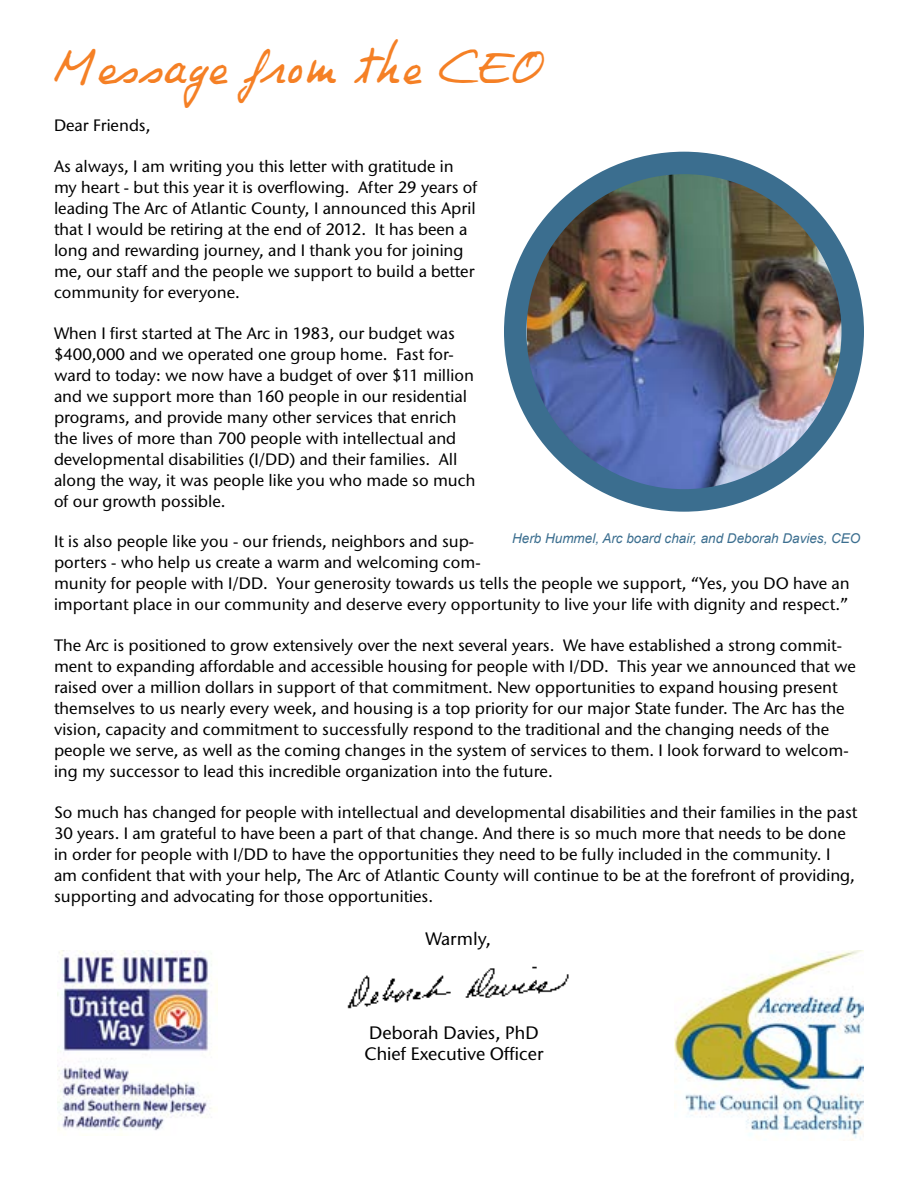
<style>
.page{position:relative;width:918px;height:1188px;background:#fff}
.page>*{position:absolute;margin:0;border:0;box-sizing:border-box;transform-origin:0 0}
.t1{font:39px "Philing";color:#f58025}
.t2{font:500 18px/21.6px "Stone Sans ITC Std";color:#000}
.t3{font:500 16.5px/21px "Stone Sans ITC Std";color:#000}
.t4{font:italic 13.5px "Arial";color:#3b6e8f}
</style>
<div class="page">
<img style="left:527px;top:163px;width:326px;height:336px">
<div style="left:504px;top:152px;width:360px;height:360px;border:22px solid #3b6e8f;border-radius:50%"></div>
<img style="left:347px;top:966px;width:222px;height:43px">
<img style="left:675px;top:950px;width:189px;height:191px">
<img style="left:57px;top:950px;width:161px;height:186px">
<h1 class="t1" style="left:54px;top:47px;width:492px">Message from the CEO</h1>
<p class="t3" style="left:54px;top:115px;width:98px">Dear Friends,</p>
<p class="t3" style="left:54px;top:155px;width:425px">As always, I am writing you this letter with gratitude in my heart - but this year it is overflowing. After 29 years of leading The Arc of Atlantic County, I announced this April that I would be retiring at the end of 2012. It has been a long and rewarding journey, and I thank you for joining me, our staff and the people we support to build a better community for everyone.</p>
<p class="t3" style="left:54px;top:322px;width:423px">When I first started at The Arc in 1983, our budget was $400,000 and we operated one group home. Fast for&shy;ward to today: we now have a budget of over $11 million and we support more than 160 people in our residential programs, and provide many other services that enrich the lives of more than 700 people with intellectual and developmental disabilities (I/DD) and their families. All along the way, it was people like you who made so much of our growth possible.</p>
<p class="t3" style="left:54px;top:531px;width:797px">It is also people like you - our friends, neighbors and sup-<br>porters - who help us create a warm and welcoming com-<br>munity for people with I/DD. Your generosity towards us tells the people we support, “Yes, you DO have an important place in our community and deserve every opportunity to live your life with dignity and respect.”</p>
<p class="t3" style="left:54px;top:635px;width:803px">The Arc is positioned to grow extensively over the next several years. We have established a strong commit&shy;ment to expanding affordable and accessible housing for people with I/DD. This year we announced that we raised over a million dollars in support of that commitment. New opportunities to expand housing present themselves to us nearly every week, and housing is a top priority for our major State funder. The Arc has the vision, capacity and commitment to successfully respond to the traditional and the changing needs of the people we serve, as well as the coming changes in the system of services to them. I look forward to welcom&shy;ing my successor to lead this incredible organization into the future.</p>
<p class="t3" style="left:54px;top:802px;width:805px">So much has changed for people with intellectual and developmental disabilities and their families in the past 30 years. I am grateful to have been a part of that change. And there is so much more that needs to be done in order for people with I/DD to have the opportunities they need to be fully included in the community. I am confident that with your help, The Arc of Atlantic County will continue to be at the forefront of providing, supporting and advocating for those opportunities.</p>
<p class="t2" style="left:425px;top:928px;width:67px">Warmly,</p>
<p class="t4" style="left:512px;top:529px;width:350px">Herb Hummel, Arc board chair, and Deborah Davies, CEO</p>
<p class="t2" style="left:364px;top:1022px;width:180px">Deborah Davies, PhD<br>Chief Executive Officer</p>
</div>
